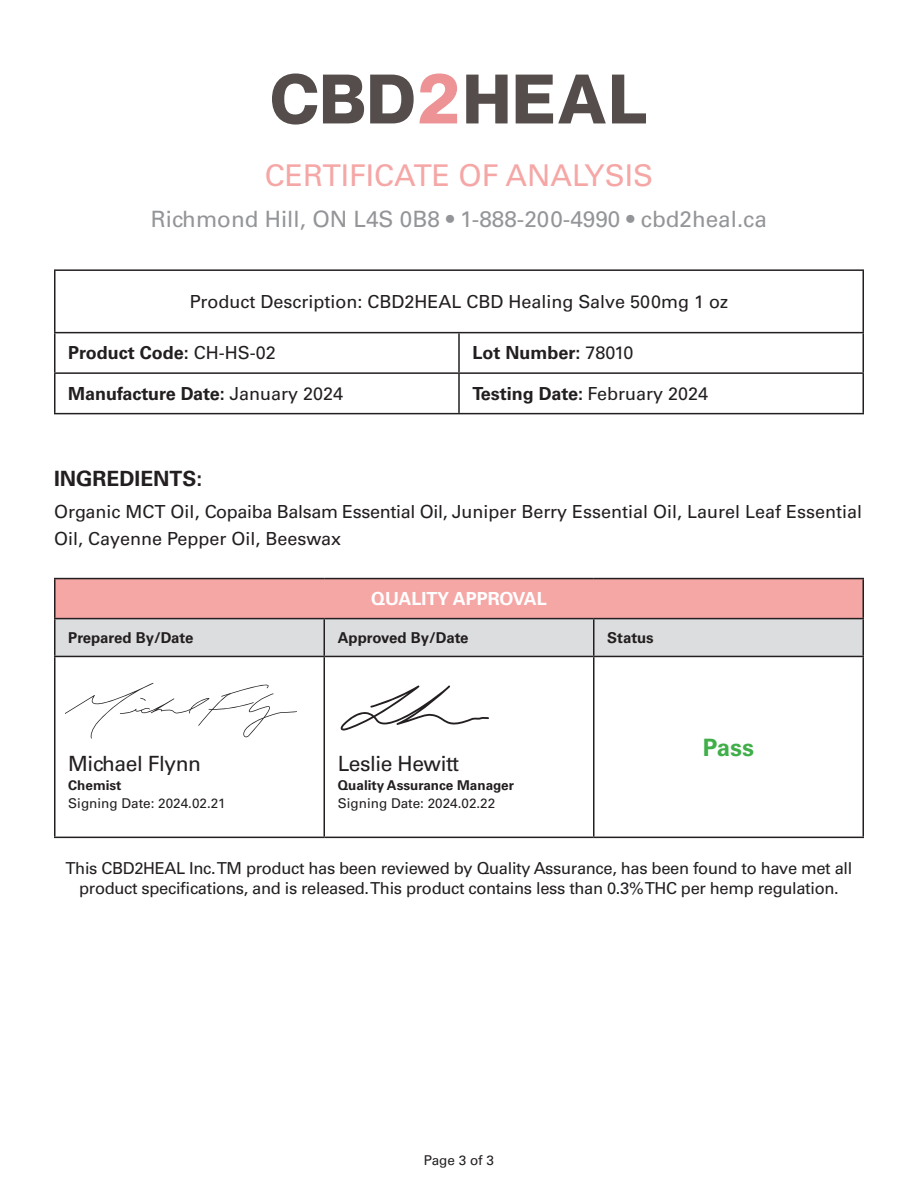
<style>
.page{position:relative;width:918px;height:1188px;background:#fff}
.page>*{position:absolute;margin:0;border:0;box-sizing:border-box;transform-origin:0 0}
.t1{font:30px "Univers LT Std";color:#f5a7a6}
.t2{font:700 24px "Univers LT Std";color:#40ae49}
.t3{font:22.5px "Univers LT Std";color:#939598}
.t4{font:21px "Univers LT Std";letter-spacing:-.02em;color:#231f20}
.t5{font:700 21px "Univers LT Std";color:#231f20}
.t6{font:18px/27px "Univers LT Std";color:#231f20}
.t7{font:700 18px "Univers LT Std";color:#231f20}
.t8{font:700 18px "Univers LT Std";color:#fff}
.t9{font:16.5px/19.8px "Univers LT Std";letter-spacing:-.02em;color:#231f20;text-align:center}
.t10{font:700 15px "Univers LT Std";color:#231f20}
.t11{font:13.5px "Univers LT Std";color:#231f20}
.t12{font:700 13.5px "Univers LT Std";color:#231f20}
.s1{font-weight:400}
</style>
<div class="page">
<svg style="left:272px;top:74px;width:45px;height:51px"></svg>
<svg style="left:323px;top:75px;width:41px;height:48px"></svg>
<svg style="left:370px;top:75px;width:44px;height:48px"></svg>
<svg style="left:420px;top:74px;width:37px;height:49px"></svg>
<svg style="left:466px;top:75px;width:42px;height:48px"></svg>
<svg style="left:516px;top:75px;width:90px;height:48px"></svg>
<svg style="left:612px;top:75px;width:34px;height:48px"></svg>
<div style="left:55px;top:579px;width:808px;height:40px;background:#f5a7a6"></div>
<div style="left:56px;top:619px;width:806px;height:37px;background:#dcdddf"></div>
<hr style="left:54px;top:578px;width:270px;height:1px;background:#231f20">
<hr style="left:54px;top:579px;width:2px;height:39px;background:#231f20">
<hr style="left:324px;top:578px;width:270px;height:1px;background:#231f20">
<hr style="left:594px;top:578px;width:270px;height:1px;background:#231f20">
<hr style="left:862px;top:579px;width:2px;height:39px;background:#231f20">
<hr style="left:54px;top:618px;width:270px;height:1px;background:#231f20">
<hr style="left:54px;top:619px;width:2px;height:37px;background:#231f20">
<hr style="left:324px;top:618px;width:270px;height:1px;background:#231f20">
<hr style="left:324px;top:619px;width:1px;height:37px;background:#231f20">
<hr style="left:594px;top:618px;width:270px;height:1px;background:#231f20">
<hr style="left:593px;top:619px;width:1px;height:37px;background:#231f20">
<hr style="left:862px;top:619px;width:2px;height:37px;background:#231f20">
<hr style="left:54px;top:656px;width:270px;height:1px;background:#231f20">
<hr style="left:54px;top:657px;width:2px;height:180px;background:#231f20">
<hr style="left:324px;top:656px;width:270px;height:1px;background:#231f20">
<hr style="left:324px;top:657px;width:1px;height:180px;background:#231f20">
<hr style="left:594px;top:656px;width:270px;height:1px;background:#231f20">
<hr style="left:593px;top:657px;width:1px;height:180px;background:#231f20">
<hr style="left:862px;top:657px;width:2px;height:180px;background:#231f20">
<hr style="left:54px;top:837px;width:270px;height:1px;background:#231f20">
<hr style="left:324px;top:837px;width:270px;height:1px;background:#231f20">
<hr style="left:594px;top:837px;width:270px;height:1px;background:#231f20">
<svg style="left:66px;top:683px;width:230px;height:56px"></svg>
<svg style="left:340px;top:685px;width:149px;height:45px"></svg>
<hr style="left:54px;top:269px;width:405px;height:2px;background:#231f20">
<hr style="left:54px;top:271px;width:2px;height:61px;background:#231f20">
<hr style="left:459px;top:269px;width:405px;height:2px;background:#231f20">
<hr style="left:862px;top:271px;width:2px;height:61px;background:#231f20">
<hr style="left:54px;top:332px;width:405px;height:1px;background:#231f20">
<hr style="left:54px;top:333px;width:2px;height:39px;background:#231f20">
<hr style="left:459px;top:332px;width:405px;height:1px;background:#231f20">
<hr style="left:458px;top:333px;width:2px;height:39px;background:#231f20">
<hr style="left:862px;top:333px;width:2px;height:39px;background:#231f20">
<hr style="left:54px;top:372px;width:405px;height:2px;background:#231f20">
<hr style="left:54px;top:374px;width:2px;height:39px;background:#231f20">
<hr style="left:459px;top:372px;width:405px;height:2px;background:#231f20">
<hr style="left:458px;top:374px;width:2px;height:39px;background:#231f20">
<hr style="left:862px;top:374px;width:2px;height:39px;background:#231f20">
<hr style="left:54px;top:413px;width:405px;height:1px;background:#231f20">
<hr style="left:459px;top:413px;width:405px;height:1px;background:#231f20">
<h1 class="t1" style="left:265px;top:157px;width:390px">CERTIFICATE OF ANALYSIS</h1>
<h3 class="t3" style="left:151px;top:206px;width:618px">Richmond Hill, ON L4S 0B8 • 1-888-200-4990 • cbd2heal.ca</h3>
<p class="t6" style="left:190px;top:288px;width:540px">Product Description: CBD2HEAL CBD Healing Salve 500mg 1 oz</p>
<p class="t7" style="left:68px;top:343px;width:209px">Product Code: <span class="s1">CH-HS-02</span></p>
<p class="t7" style="left:472px;top:343px;width:163px">Lot Number: <span class="s1">78010</span></p>
<p class="t7" style="left:68px;top:383px;width:276px">Manufacture Date: <span class="s1">January 2024</span></p>
<p class="t7" style="left:472px;top:383px;width:237px">Testing Date: <span class="s1">February 2024</span></p>
<p class="t5" style="left:54px;top:466px;width:150px">INGREDIENTS:</p>
<p class="t6" style="left:54px;top:499px;width:810px">Organic MCT Oil, Copaiba Balsam Essential Oil, Juniper Berry Essential Oil, Laurel Leaf Essential<br>Oil, Cayenne Pepper Oil, Beeswax</p>
<p class="t8" style="left:371px;top:588px;width:177px">QUALITY APPROVAL</p>
<p class="t10" style="left:68px;top:629px;width:127px">Prepared By/Date</p>
<p class="t10" style="left:338px;top:629px;width:132px">Approved By/Date</p>
<p class="t10" style="left:607px;top:629px;width:48px">Status</p>
<p class="t4" style="left:68px;top:751px;width:134px">Michael Flynn</p>
<p class="t12" style="left:68px;top:777px;width:55px">Chemist</p>
<p class="t11" style="left:68px;top:796px;width:159px">Signing Date: 2024.02.21</p>
<p class="t4" style="left:338px;top:751px;width:123px">Leslie Hewitt</p>
<p class="t12" style="left:338px;top:777px;width:178px">Quality Assurance Manager</p>
<p class="t11" style="left:338px;top:796px;width:159px">Signing Date: 2024.02.22</p>
<h2 class="t2" style="left:703px;top:733px;width:53px">Pass</h2>
<p class="t9" style="left:66px;top:858px;width:788px">This CBD2HEAL Inc. TM product has been reviewed by Quality Assurance, has been found to have met all product specifications, and is released. This product contains less than 0.3% THC per hemp regulation.</p>
<p class="t11" style="left:424px;top:1153px;width:72px">Page 3 of 3</p>
</div>
